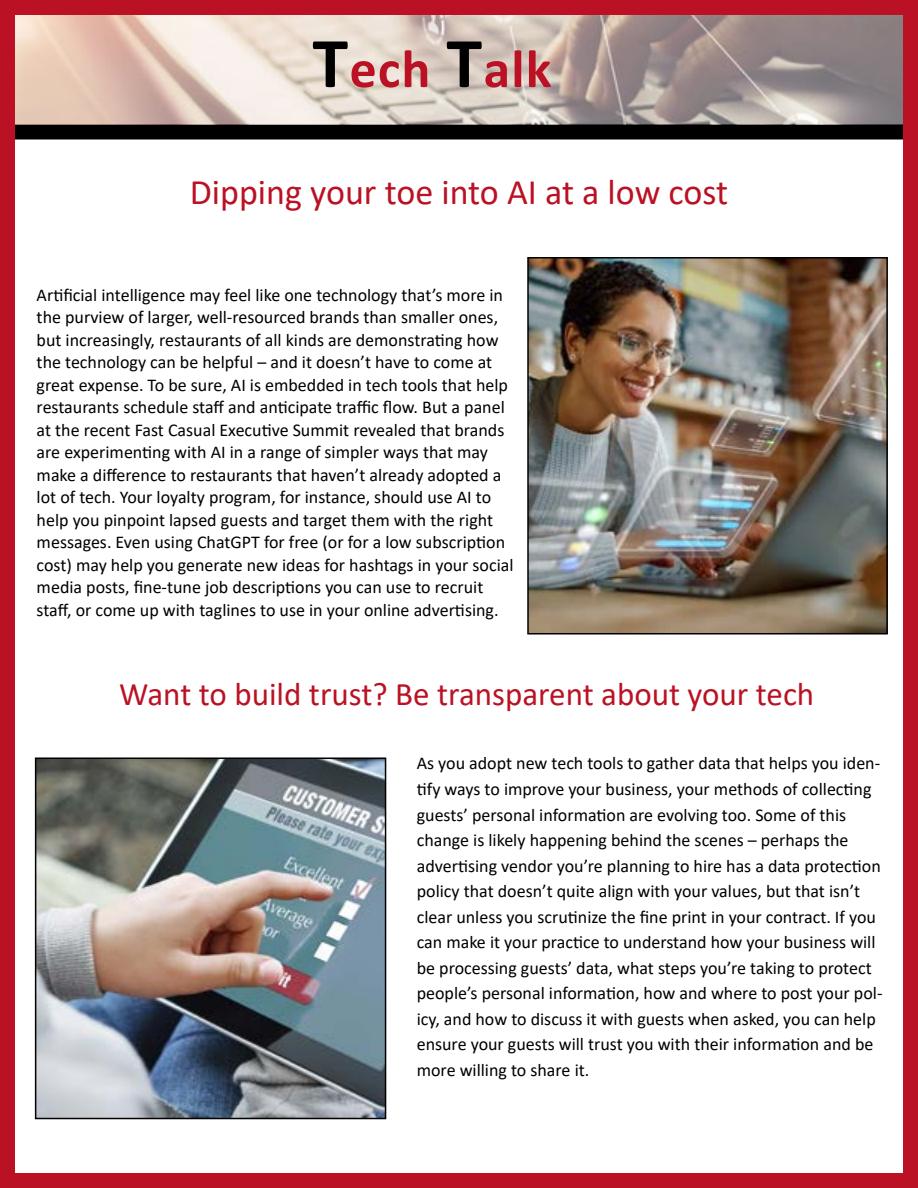
<style>
.page{position:relative;width:918px;height:1188px;background:#fff}
.page>*{position:absolute;margin:0;border:0;box-sizing:border-box;transform-origin:0 0}
.t1{font:700 54px "Calibri";letter-spacing:.02em;color:#ba1224}
.t2{font:36px "Calibri";color:#ba1224}
.t3{font:33px "Calibri";color:#ba1224}
.t4{font:18px/22.5px "Calibri";color:#000}
.s1{font-size:72px;color:#000}
</style>
<div class="page">
<div style="left:13px;top:127px;width:894px;height:10px;background:#000"></div>
<div style="left:10px;top:124px;width:899px;height:16px;border:4px solid #000"></div>
<div style="left:0;top:0;width:918px;height:1188px;border:15px solid #ba1224"></div>
<img style="left:15px;top:15px;width:888px;height:109px">
<img style="left:38px;top:761px;width:345px;height:355px">
<div style="left:35px;top:758px;width:351px;height:361px;border:2px solid #000"></div>
<img style="left:530px;top:260px;width:355px;height:371px">
<div style="left:527px;top:257px;width:361px;height:377px;border:2px solid #000"></div>
<h1 class="t1" style="left:312px;top:31px;width:241px"><span class="s1">T</span>ech <span class="s1">T</span>alk</h1>
<h2 class="t2" style="left:190px;top:167px;width:540px">Dipping your toe into AI at a low cost</h2>
<p class="t4" style="left:37px;top:283px;width:478px">Artificial intelligence may feel like one technology that’s more in the purview of larger, well-resourced brands than smaller ones, but increasingly, restaurants of all kinds are demonstrating how the technology can be helpful – and it doesn’t have to come at great expense. To be sure, AI is embedded in tech tools that help restaurants schedule staff and anticipate traffic flow. But a panel at the recent Fast Casual Executive Summit revealed that brands are experimenting with AI in a range of simpler ways that may make a difference to restaurants that haven’t already adopted a lot of tech. Your loyalty program, for instance, should use AI to help you pinpoint lapsed guests and target them with the right messages. Even using ChatGPT for free (or for a low subscription cost) may help you generate new ideas for hashtags in your social media posts, fine-tune job descriptions you can use to recruit staff, or come up with taglines to use in your online advertising.</p>
<h3 class="t3" style="left:119px;top:671px;width:697px">Want to build trust? Be transparent about your tech</h3>
<p class="t4" style="left:417px;top:750px;width:467px;line-height:25.5px">As you adopt new tech tools to gather data that helps you iden&shy;tify ways to improve your business, your methods of collecting guests’ personal information are evolving too. Some of this change is likely happening behind the scenes – perhaps the advertising vendor you’re planning to hire has a data protection policy that doesn’t quite align with your values, but that isn’t clear unless you scrutinize the fine print in your contract. If you can make it your practice to understand how your business will be processing guests’ data, what steps you’re taking to protect people’s personal information, how and where to post your pol&shy;icy, and how to discuss it with guests when asked, you can help ensure your guests will trust you with their information and be more willing to share it.</p>
</div>
